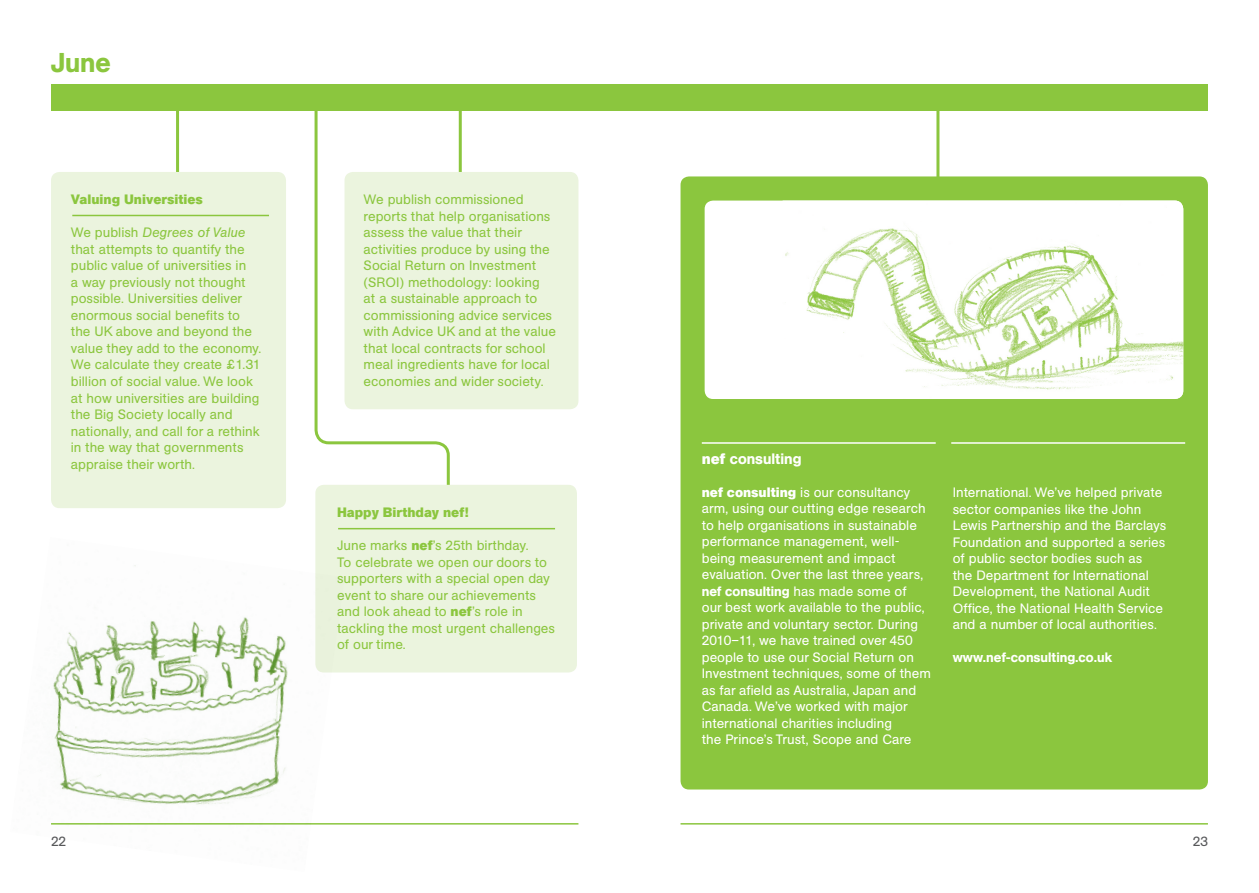
<style>
.page{position:relative;width:1259px;height:893px;background:#fff}
.page>*{position:absolute;margin:0;border:0;box-sizing:border-box;transform-origin:0 0}
.t1{font:500 27px "AG Book BQ";color:#8bc63e}
.t2{font:500 15px "AG Book BQ";color:#fff}
.t3{font:13.5px/16.5px "AG Book BQ";color:#8bc63e}
.t4{font:13.5px/16.5px "AG Book BQ";color:#fff}
.t5{font:700 13.5px "AG Book BQ";color:#8bc63e}
.t6{font:500 13.5px "AG Book BQ";color:#fff}
.t7{font:13.5px "AG Book BQ";color:#57585a}
.s1{font-style:italic}
.s2{font-weight:700}
.s3{font-weight:500}
</style>
<div class="page">
<div style="left:52px;top:84px;width:1156px;height:27px;background:#8bc63e"></div>
<hr style="left:51px;top:823px;width:527px;height:2px;background:#8bc63e">
<hr style="left:680px;top:823px;width:528px;height:2px;background:#8bc63e">
<hr style="left:176px;top:104px;width:3px;height:75px;background:#8bc63e">
<hr style="left:459px;top:104px;width:3px;height:75px;background:#8bc63e">
<div style="left:51px;top:172px;width:235px;height:336px;background:#ebf4de;border-radius:9px"></div>
<div style="left:344px;top:172px;width:234px;height:237px;background:#ebf4de;border-radius:9px"></div>
<hr style="left:936px;top:106px;width:3px;height:110px;background:#8bc63e">
<div style="left:680px;top:176px;width:528px;height:613px;background:#8bc63e;border-radius:9px"></div>
<div style="left:704px;top:201px;width:479px;height:198px;background:#fff;border-radius:9px"></div>
<img style="left:785px;top:201px;width:398px;height:198px">
<svg style="left:314px;top:111px;width:136px;height:376px"></svg>
<div style="left:315px;top:485px;width:262px;height:187px;background:#ebf4de;border-radius:9px"></div>
<img style="left:51px;top:537px;width:293px;height:288px">
<hr style="left:702px;top:442px;width:233px;height:2px;background:#fff">
<hr style="left:951px;top:442px;width:234px;height:2px;background:#fff">
<hr style="left:338px;top:528px;width:217px;height:1px;background:#8bc63e">
<hr style="left:72px;top:215px;width:197px;height:1px;background:#8bc63e">
<p class="t1" style="left:51px;top:47px;width:61px">June</p>
<p class="t5" style="left:71px;top:192px;width:133px">Valuing Universities</p>
<p class="t3" style="left:71px;top:225px;width:192px">We publish <span class="s1">Degrees of Value </span>that attempts to quantify the public value of universities in<br>a way previously not thought possible. Universities deliver enormous social benefits to the UK above and beyond the value they add to the economy.<br>We calculate they create £1.31 billion of social value. We look at how universities are building the Big Society locally and nationally, and call for a rethink in the way that governments appraise their worth.</p>
<p class="t3" style="left:364px;top:191px;width:194px">We publish commissioned reports that help organisations assess the value that their activities produce by using the<br>Social Return on Investment (SROI) methodology: looking<br>at a sustainable approach to commissioning advice services with Advice UK and at the value that local contracts for school meal ingredients have for local economies and wider society.</p>
<p class="t5" style="left:337px;top:504px;width:133px">Happy Birthday nef!</p>
<p class="t3" style="left:337px;top:538px;width:219px">June marks <span class="s2">nef</span>’s 25th birthday.<br>To celebrate we open our doors to supporters with a special open day event to share our achievements and look ahead to <span class="s2">nef</span>’s role in tackling the most urgent challenges of our time.</p>
<p class="t2" style="left:702px;top:449px;width:101px"><span class="s2">nef</span> consulting</p>
<p class="t4" style="left:702px;top:484px;width:231px"><span class="s2">nef consulting</span> is our consultancy arm, using our cutting edge research to help organisations in sustainable performance management, well&shy;being measurement and impact evaluation. Over the last three years, <span class="s3">nef consulting</span> has made some of<br>our best work available to the public, private and voluntary sector. During 2010–11, we have trained over 450 people to use our Social Return on Investment techniques, some of them as far afield as Australia, Japan and Canada. We’ve worked with major international charities including<br>the Prince’s Trust, Scope and Care</p>
<p class="t4" style="left:952px;top:484px;width:215px">International. We’ve helped private sector companies like the John Lewis Partnership and the Barclays Foundation and supported a series of public sector bodies such as<br>the Department for International Development, the National Audit Office, the National Health Service and a number of local authorities.</p>
<p class="t6" style="left:952px;top:649px;width:161px">www.nef-consulting.co.uk</p>
<p class="t7" style="left:51px;top:834px;width:17px">22</p>
<p class="t7" style="left:1192px;top:834px;width:17px">23</p>
</div>
